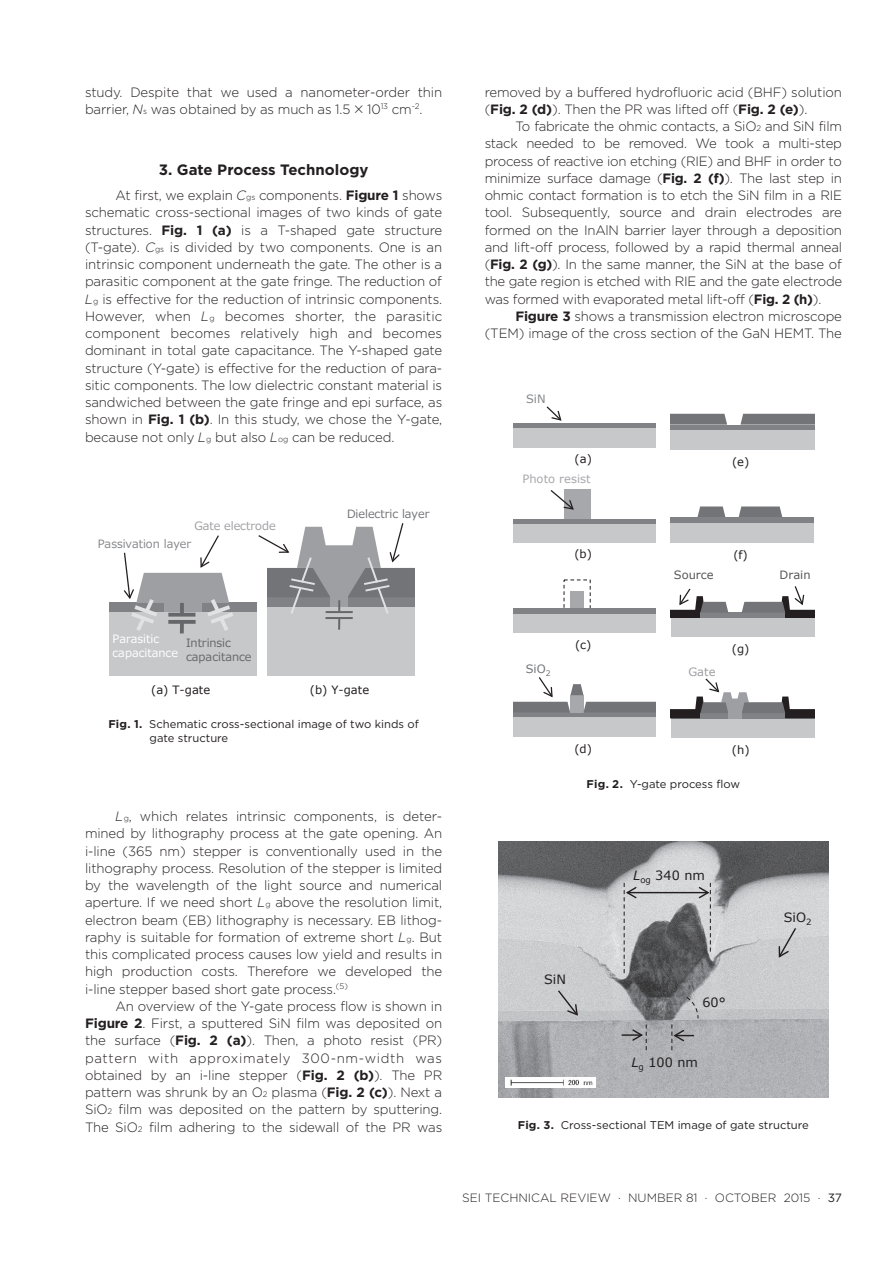
<style>
.page{position:relative;width:893px;height:1263px;background:#fff}
.page>*{position:absolute;margin:0;border:0;box-sizing:border-box;transform-origin:0 0}
.t1{font:700 15px "Gotham";color:#231f20}
.t2{font:300 13.5px/17.2px "Gotham";letter-spacing:-.01em;color:#231f20;text-align:justify}
.t3{font:12.9px "Verdana";letter-spacing:.005em;color:#231f20}
.t4{font:300 12px "Gotham";color:#231f20}
.t5{font:11.55px "Verdana";letter-spacing:.005em;color:#231f20}
.t6{font:11.55px/13.8px "Meiryo";color:#66676a}
.t7{font:11.55px/13.8px "Meiryo";color:#fff}
.t8{font:11.55px "Meiryo";color:#85878a}
.t9{font:11.55px "Meiryo";color:#737477}
.t10{font:11.55px "Meiryo";color:#9e9fa3}
.t11{font:11.55px "Verdana";color:#a7a8ac}
.t12{font:11.55px "Verdana";color:#565759}
.t13{font:11.55px "Verdana";color:#737477}
.t14{font:11.55px "Verdana";color:#9e9fa3}
.t15{font:11.55px "Verdana";color:#85878a}
.t16{font:11.25px/13.5px "Gotham";color:#231f20}
.s1{font-style:italic}
.s2{font-size:8.1px}
.s3{font-family:"UD Shin Go Pro";font-size:12.3px}
.s4{font-weight:700}
.s5{font-weight:400}
</style>
<div class="page">
<div style="left:107px;top:610px;width:152px;height:66px;background:#c7c8ca"></div>
<div style="left:109px;top:602px;width:157px;height:9px;background:#808285"></div>
<div style="left:266px;top:606px;width:150px;height:70px;background:#c7c8ca"></div>
<div style="left:100px;top:595px;width:9px;height:83px;background:#fff"></div>
<svg style="left:123px;top:535px;width:115px;height:99px"></svg>
<svg style="left:248px;top:523px;width:168px;height:107px"></svg>
<div style="left:257px;top:553px;width:10px;height:133px;background:#fff"></div>
<div style="left:248px;top:570px;width:14px;height:30px;background:#fff"></div>
<div style="left:513px;top:522px;width:146px;height:21px;background:#c7c8ca"></div>
<hr style="left:513px;top:519px;width:146px;height:4px;background:#808285">
<div style="left:513px;top:612px;width:146px;height:21px;background:#c7c8ca"></div>
<div style="left:564px;top:490px;width:26px;height:29px;background:#a7a8ac"></div>
<div style="left:513px;top:715px;width:146px;height:21px;background:#c7c8ca"></div>
<div style="left:670px;top:428px;width:146px;height:21px;background:#c7c8ca"></div>
<hr style="left:670px;top:425px;width:146px;height:4px;background:#808285">
<svg style="left:670px;top:414px;width:57px;height:11px"></svg>
<svg style="left:740px;top:414px;width:75px;height:11px"></svg>
<div style="left:671px;top:616px;width:145px;height:21px;background:#c7c8ca"></div>
<div style="left:671px;top:613px;width:145px;height:5px;background:#808285"></div>
<div style="left:671px;top:716px;width:145px;height:22px;background:#c7c8ca"></div>
<svg style="left:670px;top:588px;width:58px;height:30px"></svg>
<svg style="left:742px;top:586px;width:74px;height:37px"></svg>
<svg style="left:550px;top:489px;width:25px;height:21px"></svg>
<div style="left:513px;top:426px;width:146px;height:21px;background:#c7c8ca"></div>
<div style="left:513px;top:423px;width:146px;height:5px;background:#808285"></div>
<svg style="left:546px;top:406px;width:16px;height:15px"></svg>
<svg style="left:513px;top:677px;width:303px;height:47px"></svg>
<svg style="left:697px;top:506px;width:28px;height:11px"></svg>
<svg style="left:739px;top:506px;width:43px;height:11px"></svg>
<div style="left:668px;top:521px;width:146px;height:22px;background:#c7c8ca"></div>
<div style="left:668px;top:517px;width:146px;height:5px;background:#808285"></div>
<div style="left:570px;top:591px;width:13px;height:17px;background:#a7a8ac"></div>
<div style="left:513px;top:608px;width:146px;height:5px;background:#808285"></div>
<div style="left:657px;top:412px;width:13px;height:350px;background:#fff"></div>
<img style="left:498px;top:841px;width:331px;height:256px">
<svg style="left:777px;top:926px;width:20px;height:33px"></svg>
<hr style="left:627px;top:892px;width:81px;height:1px;background:#231f20">
<svg style="left:624px;top:883px;width:14px;height:93px"></svg>
<svg style="left:697px;top:883px;width:14px;height:70px"></svg>
<svg style="left:556px;top:989px;width:23px;height:28px"></svg>
<img style="left:506px;top:1077px;width:89px;height:10px">
<hr style="left:622px;top:1034px;width:20px;height:2px;background:#231f20">
<svg style="left:631px;top:1024px;width:16px;height:29px"></svg>
<svg style="left:671px;top:996px;width:28px;height:57px;background:#a3a4a7"></svg>
<p class="t2" style="left:85px;top:83px;width:359px">study. Despite that we used a nanometer-order thin barrier, <span class="s1">N</span><span class="s2">s</span> was obtained by as much as 1.5 <span class="s3">×</span> 10<sup>13</sup> cm<sup>-2</sup>.</p>
<p class="t1" style="left:159px;top:160px;width:211px">3. Gate Process Technology</p>
<p class="t2" style="left:84px;top:186px;width:360px;text-indent:32px">At first, we explain <span class="s1">C</span><span class="s2">gs</span> components. <span class="s4">Figure 1</span> shows schematic cross-sectional images of two kinds of gate structures. <span class="s4">Fig. 1 (a)</span> is a T-shaped gate structure (T-gate). <span class="s1">C</span><span class="s2">gs</span> is divided by two components. One is an intrinsic component underneath the gate. The other is a parasitic component at the gate fringe. The reduction of <span class="s1">L</span><span class="s2">g</span> is effective for the reduction of intrinsic components.<br>However, when <span class="s1">L</span><span class="s2">g</span> becomes shorter, the parasitic component becomes relatively high and becomes dominant in total gate capacitance. The Y-shaped gate structure (Y-gate) is effective for the reduction of para&shy;sitic components. The low dielectric constant material is sandwiched between the gate fringe and epi surface, as shown in <span class="s4">Fig. 1 (b)</span>. In this study, we chose the Y-gate, because not only <span class="s1">L</span><span class="s2">g</span> but also <span class="s1">L</span><span class="s2">og</span> can be reduced.</p>
<p class="t10" style="left:194px;top:518px;width:83px">Gate electrode</p>
<p class="t8" style="left:98px;top:536px;width:95px">Passivation layer</p>
<p class="t7" style="left:112px;top:632px;width:67px">Parasitic capacitance</p>
<p class="t6" style="left:186px;top:637px;width:67px">Intrinsic capacitance</p>
<p class="t9" style="left:347px;top:505px;width:84px">Dielectric layer</p>
<p class="t5" style="left:151px;top:681px;width:61px">(a) T-gate</p>
<p class="t5" style="left:310px;top:681px;width:61px">(b) Y-gate</p>
<p class="t16" style="left:150px;top:717px;width:271px;text-indent:-41px"><span class="s4">Fig. 1.</span> Schematic cross-sectional image of two kinds of gate structure</p>
<p class="t2" style="left:85px;top:807px;width:359px;text-indent:30px"><span class="s1">L</span><span class="s2">g</span>, which relates intrinsic components, is deter&shy;mined by lithography process at the gate opening. An i-line (365 nm) stepper is conventionally used in the lithography process. Resolution of the stepper is limited by the wavelength of the light source and numerical aperture. If we need short <span class="s1">L</span><span class="s2">g</span> above the resolution limit, electron beam (EB) lithography is necessary. EB lithog&shy;raphy is suitable for formation of extreme short <span class="s1">L</span><span class="s2">g</span>. But this complicated process causes low yield and results in high production costs. Therefore we developed the i-line stepper based short gate process.<sup>(5)</sup></p>
<p class="t2" style="left:85px;top:997px;width:359px;text-indent:31px">An overview of the Y-gate process flow is shown in <span class="s4">Figure 2</span>. First, a sputtered SiN film was deposited on the surface (<span class="s4">Fig. 2 (a)</span>). Then, a photo resist (PR) pattern with approximately 300-nm-width was obtained by an i-line stepper (<span class="s4">Fig. 2 (b)</span>). The PR pattern was shrunk by an O<span class="s2">2</span> plasma (<span class="s4">Fig. 2 (c)</span>). Next a SiO<span class="s2">2</span> film was deposited on the pattern by sputtering.<br>The SiO<span class="s2">2</span> film adhering to the sidewall of the PR was</p>
<p class="t2" style="left:485px;top:83px;width:359px">removed by a buffered hydrofluoric acid (BHF) solution (<span class="s4">Fig. 2 (d)</span>). Then the PR was lifted off (<span class="s4">Fig. 2 (e)</span>).</p>
<p class="t2" style="left:485px;top:117px;width:359px;text-indent:31px">To fabricate the ohmic contacts, a SiO<span class="s2">2</span> and SiN film stack needed to be removed. We took a multi-step process of reactive ion etching (RIE) and BHF in order to minimize surface damage (<span class="s4">Fig. 2 (f)</span>). The last step in ohmic contact formation is to etch the SiN film in a RIE tool. Subsequently, source and drain electrodes are formed on the InAlN barrier layer through a deposition and lift-off process, followed by a rapid thermal anneal (<span class="s4">Fig. 2 (g)</span>). In the same manner, the SiN at the base of the gate region is etched with RIE and the gate electrode was formed with evaporated metal lift-off (<span class="s4">Fig. 2 (h)</span>).</p>
<p class="t2" style="left:485px;top:307px;width:359px;text-align:right"><span class="s4">Figure 3</span> shows a transmission electron microscope (TEM) image of the cross section of the GaN HEMT. The</p>
<p class="t15" style="left:526px;top:390px;width:21px">SiN</p>
<p class="t5" style="left:575px;top:451px;width:19px">(a)</p>
<p class="t5" style="left:732px;top:454px;width:19px">(e)</p>
<p class="t11" style="left:523px;top:471px;width:70px">Photo resist</p>
<p class="t5" style="left:574px;top:546px;width:19px">(b)</p>
<p class="t5" style="left:733px;top:546px;width:16px">(f)</p>
<p class="t12" style="left:674px;top:567px;width:41px">Source</p>
<p class="t5" style="left:575px;top:637px;width:18px">(c)</p>
<p class="t5" style="left:732px;top:641px;width:19px">(g)</p>
<p class="t13" style="left:526px;top:661px;width:26px">SiO<sub>2</sub></p>
<p class="t14" style="left:688px;top:664px;width:29px">Gate</p>
<p class="t5" style="left:574px;top:741px;width:19px">(d)</p>
<p class="t5" style="left:732px;top:742px;width:19px">(h)</p>
<p class="t16" style="left:587px;top:777px;width:155px"><span class="s4">Fig. 2.</span> Y-gate process flow</p>
<p class="t3" style="left:544px;top:970px;width:23px">SiN</p>
<p class="t3" style="left:633px;top:866px;width:73px"><span class="s1">L</span><sub>og</sub> 340 nm</p>
<p class="t3" style="left:702px;top:994px;width:25px">60°</p>
<p class="t3" style="left:631px;top:1053px;width:68px"><span class="s1">L</span><sub>g</sub> 100 nm</p>
<p class="t12" style="left:780px;top:567px;width:33px">Drain</p>
<p class="t3" style="left:784px;top:908px;width:29px">SiO<sub>2</sub></p>
<p class="t16" style="left:518px;top:1118px;width:292px"><span class="s4">Fig. 3.</span> Cross-sectional TEM image of gate structure</p>
<p class="t4" style="left:462px;top:1190px;width:381px">SEI TECHNICAL REVIEW · NUMBER 81 · OCTOBER 2015 · <span class="s5">37</span></p>
</div>
